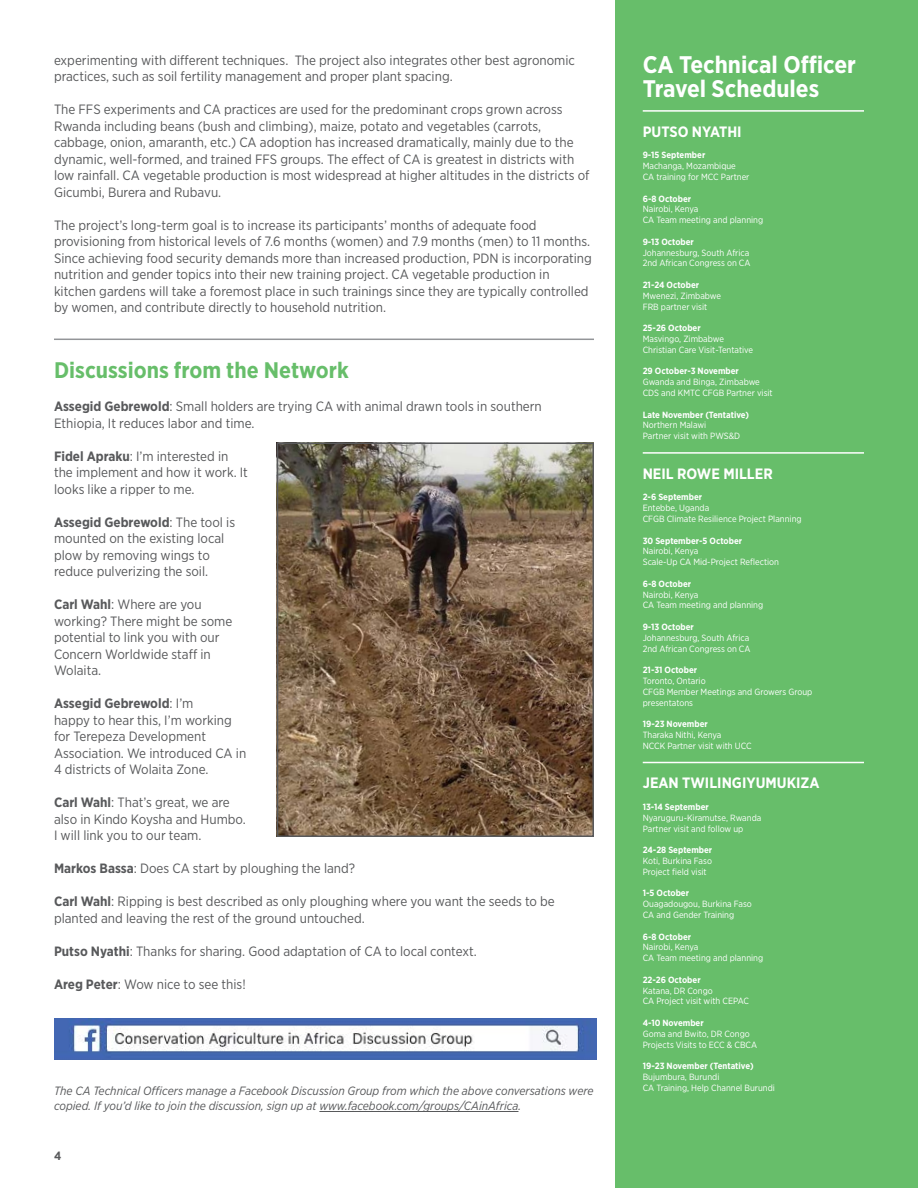
<style>
.page{position:relative;width:918px;height:1188px;background:#fff}
.page>*{position:absolute;margin:0;border:0;box-sizing:border-box;transform-origin:0 0}
.t1{font:700 24px/24px "Gotham Narrow";color:#fff}
.t2{font:700 22.5px "Gotham Narrow";color:#67be6a}
.t3{font:700 15px "Gotham Narrow";color:#fff}
.t4{font:13.5px/16.5px "Gotham Narrow";color:#58595b}
.t5{font:italic 12px/15px "Gotham Narrow";color:#58595b}
.t6{font:700 12px "Gotham Narrow";color:#58595b}
.t7{font:9px/10.8px "Gotham Narrow";color:#fff}
.t8{font:700 9px "Gotham Narrow";color:#fff}
.s1{font-weight:700}
</style>
<div class="page">
<hr style="left:54px;top:339px;width:540px;height:1px;background:#939598">
<hr style="left:319px;top:1111px;width:199px;height:1px;background:#58595b">
<div style="left:616px;top:0;width:302px;height:1188px;background:#67be6a"></div>
<hr style="left:643px;top:110px;width:221px;height:2px;background:#fff">
<hr style="left:643px;top:452px;width:221px;height:2px;background:#fff">
<hr style="left:643px;top:762px;width:221px;height:1px;background:#fff">
<img style="left:54px;top:1019px;width:542px;height:41px">
<img style="left:280px;top:445px;width:311px;height:389px">
<div style="left:277px;top:442px;width:317px;height:395px;border:2px solid #58595b"></div>
<p class="t4" style="left:54px;top:52px;width:522px">experimenting with different techniques. The project also integrates other best agronomic practices, such as soil fertility management and proper plant spacing.</p>
<p class="t4" style="left:54px;top:101px;width:537px">The FFS experiments and CA practices are used for the predominant crops grown across Rwanda including beans (bush and climbing), maize, potato and vegetables (carrots, cabbage, onion, amaranth, etc.) CA adoption has increased dramatically, mainly due to the dynamic, well-formed, and trained FFS groups. The effect of CA is greatest in districts with low rainfall. CA vegetable production is most widespread at higher altitudes in the districts of Gicumbi, Burera and Rubavu.</p>
<p class="t4" style="left:54px;top:217px;width:539px">The project’s long-term goal is to increase its participants’ months of adequate food provisioning from historical levels of 7.6 months (women) and 7.9 months (men) to 11 months.<br>Since achieving food security demands more than increased production, PDN is incorporating nutrition and gender topics into their new training project. CA vegetable production in kitchen gardens will take a foremost place in such trainings since they are typically controlled by women, and contribute directly to household nutrition.</p>
<h2 class="t2" style="left:54px;top:356px;width:296px">Discussions from the Network</h2>
<p class="t4" style="left:54px;top:398px;width:489px"><span class="s1">Assegid Gebrewold</span>: Small holders are trying CA with animal drawn tools in southern<br>Ethiopia, It reduces labor and time.</p>
<p class="t4" style="left:54px;top:448px;width:196px"><span class="s1">Fidel Apraku</span>: I’m interested in the implement and how it work. It looks like a ripper to me.</p>
<p class="t4" style="left:54px;top:514px;width:183px"><span class="s1">Assegid Gebrewold</span>: The tool is mounted on the existing local plow by removing wings to reduce pulverizing the soil.</p>
<p class="t4" style="left:54px;top:596px;width:180px"><span class="s1">Carl Wahl</span>: Where are you working? There might be some potential to link you with our<br>Concern Worldwide staff in<br>Wolaita.</p>
<p class="t4" style="left:54px;top:695px;width:194px"><span class="s1">Assegid Gebrewold</span>: I’m<br>happy to hear this, I’m working for Terepeza Development<br>Association. We introduced CA in<br>4 districts of Wolaita Zone.</p>
<p class="t4" style="left:54px;top:794px;width:193px"><span class="s1">Carl Wahl</span>: That’s great, we are also in Kindo Koysha and Humbo.<br>I will link you to our team.</p>
<p class="t4" style="left:54px;top:860px;width:303px"><span class="s1">Markos Bassa</span>: Does CA start by ploughing the land?</p>
<p class="t4" style="left:54px;top:893px;width:502px"><span class="s1">Carl Wahl</span>: Ripping is best described as only ploughing where you want the seeds to be planted and leaving the rest of the ground untouched.</p>
<p class="t4" style="left:54px;top:942px;width:424px"><span class="s1">Putso Nyathi</span>: Thanks for sharing. Good adaptation of CA to local context.</p>
<p class="t4" style="left:54px;top:975px;width:193px"><span class="s1">Areg Peter</span>: Wow nice to see this!</p>
<p class="t5" style="left:54px;top:1083px;width:541px">The CA Technical Officers manage a Facebook Discussion Group from which the above conversations were copied. If you’d like to join the discussion, sign up at www.facebook.com/groups/CAinAfrica.</p>
<p class="t6" style="left:54px;top:1148px;width:9px">4</p>
<h1 class="t1" style="left:643px;top:53px;width:215px">CA Technical Officer<br>Travel Schedules</h1>
<p class="t3" style="left:643px;top:122px;width:100px">PUTSO NYATHI</p>
<p class="t8" style="left:643px;top:149px;width:64px">9-15 September</p>
<p class="t7" style="left:643px;top:160px;width:108px">Machanga, Mozambique<br>CA training for MCC Partner</p>
<p class="t8" style="left:643px;top:193px;width:50px">6-8 October</p>
<p class="t7" style="left:643px;top:204px;width:122px">Nairobi, Kenya<br>CA Team meeting and planning</p>
<p class="t8" style="left:643px;top:236px;width:53px">9-13 October</p>
<p class="t7" style="left:643px;top:247px;width:109px">Johannesburg, South Africa<br>2nd African Congress on CA</p>
<p class="t8" style="left:643px;top:279px;width:58px">21-24 October</p>
<p class="t7" style="left:643px;top:290px;width:80px">Mwenezi, Zimbabwe<br>FRB partner visit</p>
<p class="t8" style="left:643px;top:322px;width:59px">25-26 October</p>
<p class="t7" style="left:643px;top:333px;width:112px">Masvingo, Zimbabwe<br>Christian Care Visit-Tentative</p>
<p class="t8" style="left:643px;top:365px;width:98px">29 October-3 November</p>
<p class="t7" style="left:643px;top:376px;width:132px">Gwanda and Binga, Zimbabwe<br>CDS and KMTC CFGB Partner visit</p>
<p class="t8" style="left:643px;top:409px;width:108px">Late November (Tentative)</p>
<p class="t7" style="left:643px;top:420px;width:99px">Northern Malawi<br>Partner visit with PWS&amp;D</p>
<p class="t3" style="left:643px;top:464px;width:132px">NEIL ROWE MILLER</p>
<p class="t8" style="left:643px;top:491px;width:61px">2-6 September</p>
<p class="t7" style="left:643px;top:502px;width:160px">Entebbe, Uganda<br>CFGB Climate Resilience Project Planning</p>
<p class="t8" style="left:643px;top:535px;width:101px">30 September-5 October</p>
<p class="t7" style="left:643px;top:546px;width:138px">Nairobi, Kenya<br>Scale-Up CA Mid-Project Reflection</p>
<p class="t8" style="left:643px;top:578px;width:50px">6-8 October</p>
<p class="t7" style="left:643px;top:589px;width:122px">Nairobi, Kenya<br>CA Team meeting and planning</p>
<p class="t8" style="left:643px;top:621px;width:53px">9-13 October</p>
<p class="t7" style="left:643px;top:632px;width:109px">Johannesburg, South Africa<br>2nd African Congress on CA</p>
<p class="t8" style="left:643px;top:664px;width:56px">21-31 October</p>
<p class="t7" style="left:643px;top:675px;width:171px">Toronto, Ontario<br>CFGB Member Meetings and Growers Group presentatons</p>
<p class="t8" style="left:643px;top:718px;width:67px">19-23 November</p>
<p class="t7" style="left:643px;top:729px;width:110px">Tharaka Nithi, Kenya<br>NCCK Partner visit with UCC</p>
<p class="t3" style="left:643px;top:773px;width:178px">JEAN TWILINGIYUMUKIZA</p>
<p class="t8" style="left:643px;top:801px;width:68px">13-14 September</p>
<p class="t7" style="left:643px;top:812px;width:120px">Nyaruguru-Kiramutse, Rwanda<br>Partner visit and follow up</p>
<p class="t8" style="left:643px;top:844px;width:71px">24-28 September</p>
<p class="t7" style="left:643px;top:855px;width:71px">Koti, Burkina Faso<br>Project field visit</p>
<p class="t8" style="left:643px;top:887px;width:48px">1-5 October</p>
<p class="t7" style="left:643px;top:898px;width:111px">Ouagadougou, Burkina Faso<br>CA and Gender Training</p>
<p class="t8" style="left:643px;top:931px;width:50px">6-8 October</p>
<p class="t7" style="left:643px;top:942px;width:122px">Nairobi, Kenya<br>CA Team meeting and planning</p>
<p class="t8" style="left:643px;top:974px;width:59px">22-26 October</p>
<p class="t7" style="left:643px;top:985px;width:108px">Katana, DR Congo<br>CA Project visit with CEPAC</p>
<p class="t8" style="left:643px;top:1017px;width:62px">4-10 November</p>
<p class="t7" style="left:643px;top:1028px;width:116px">Goma and Bwito, DR Congo<br>Projects Visits to ECC &amp; CBCA</p>
<p class="t8" style="left:643px;top:1060px;width:112px">19-23 November (Tentative)</p>
<p class="t7" style="left:643px;top:1071px;width:134px">Bujumbura, Burundi<br>CA Training, Help Channel Burundi</p>
</div>
